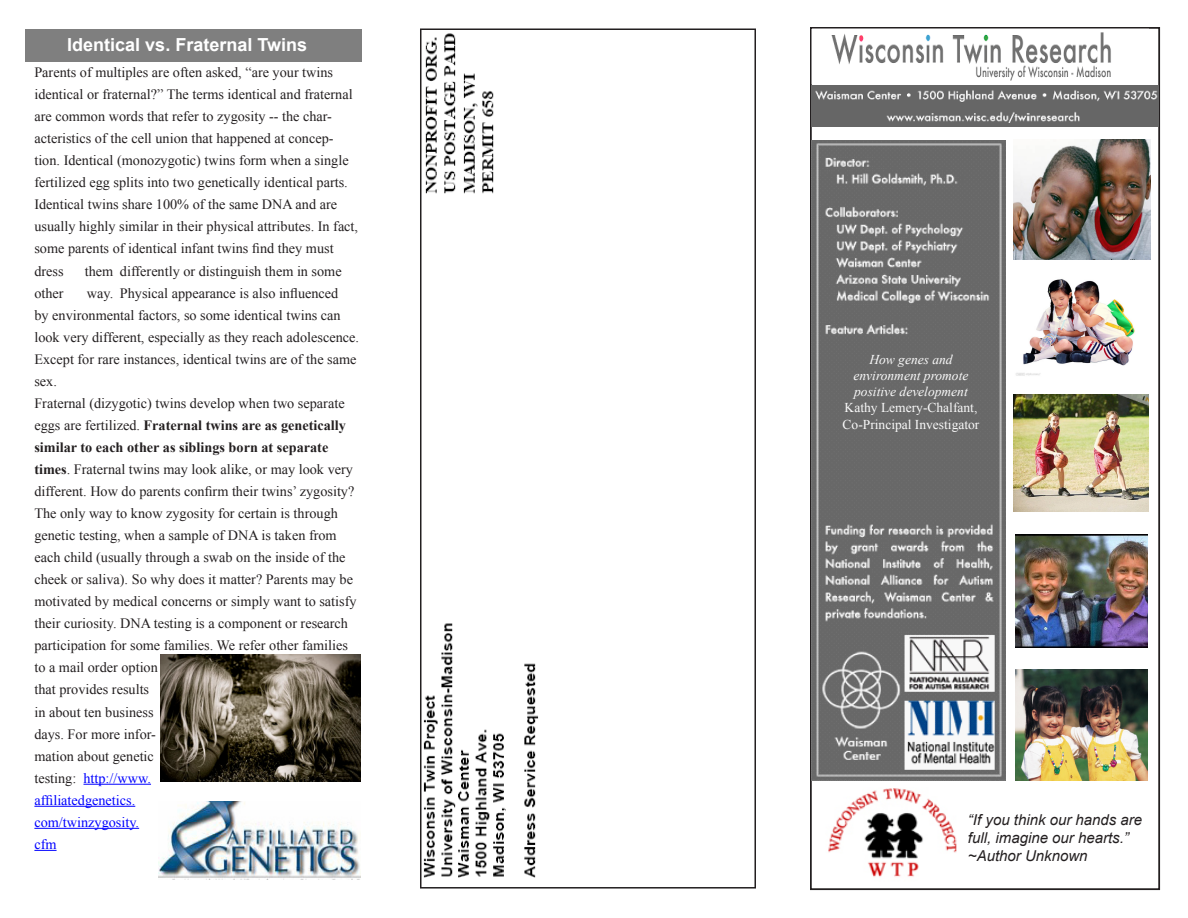
<style>
.page{position:relative;width:1188px;height:918px;background:#fff}
.page>*{position:absolute;margin:0;border:0;box-sizing:border-box;transform-origin:0 0}
.t1{font:700 18px "Arial";color:#fff}
.t2{font:italic 15px/18px "Arial";color:#231f20}
.t3{font:14.25px/22px "Times New Roman";color:#231f20}
.t4{font:italic 13.5px/16.2px "Times New Roman";color:#f9f9f9;text-align:center}
.t5{font:13.5px/16.2px "Times New Roman";color:#f9f9f9}
.s1{font-weight:700}
.s2{color:#00f}
</style>
<div class="page">
<img style="left:831px;top:32px;width:280px;height:49px">
<div style="left:810px;top:27px;width:350px;height:863px;border:2px solid #231f20"></div>
<img style="left:423px;top:33px;width:116px;height:845px">
<div style="left:420px;top:28px;width:336px;height:861px;border:2px solid #231f20"></div>
<img style="left:1014px;top:140px;width:136px;height:119px">
<img style="left:1014px;top:394px;width:135px;height:118px">
<img style="left:1016px;top:279px;width:119px;height:97px">
<img style="left:828px;top:788px;width:129px;height:89px">
<img style="left:812px;top:140px;width:193px;height:640px">
<img style="left:812px;top:86px;width:347px;height:41px">
<img style="left:1015px;top:534px;width:133px;height:113px">
<img style="left:1015px;top:669px;width:133px;height:112px">
<hr style="left:83px;top:784px;width:68px;height:1px;background:#00f">
<hr style="left:34px;top:806px;width:101px;height:1px;background:#00f">
<hr style="left:34px;top:828px;width:105px;height:1px;background:#00f">
<svg style="left:34px;top:850px;width:23px;height:1px"></svg>
<div style="left:25px;top:29px;width:337px;height:33px;background:#7f7f7f"></div>
<img style="left:159px;top:801px;width:201px;height:78px">
<img style="left:160px;top:654px;width:200px;height:127px">
<p class="t1" style="left:67px;top:33px;width:241px">Identical vs. Fraternal Twins</p>
<p class="t3" style="left:34px;top:61px;width:325px">Parents of multiples are often asked, “are your twins identical or fraternal?” The terms identical and fraternal are common words that refer to zygosity -- the char&shy;acteristics of the cell union that happened at concep&shy;tion. Identical (monozygotic) twins form when a single fertilized egg splits into two genetically identical parts.<br>Identical twins share 100% of the same DNA and are usually highly similar in their physical attributes. In fact, some parents of identical infant twins find they must dress</p>
<p class="t3" style="left:85px;top:260px;width:258px">them differently or distinguish them in some</p>
<p class="t3" style="left:34px;top:282px;width:326px;text-indent:52px">way. Physical appearance is also influenced<br>by environmental factors, so some identical twins can look very different, especially as they reach adolescence.<br>Except for rare instances, identical twins are of the same sex.</p>
<p class="t3" style="left:34px;top:392px;width:324px">Fraternal (dizygotic) twins develop when two separate eggs are fertilized. <span class="s1">Fraternal twins are as genetically similar to each other as siblings born at separate times</span>. Fraternal twins may look alike, or may look very different. How do parents confirm their twins’ zygosity?<br>The only way to know zygosity for certain is through genetic testing, when a sample of DNA is taken from each child (usually through a swab on the inside of the cheek or saliva). So why does it matter? Parents may be motivated by medical concerns or simply want to satisfy their curiosity. DNA testing is a component or research participation for some families. We refer other families to a mail order option<br>that provides results<br>in about ten business<br>days. For more infor-<br>mation about genetic<br>testing: <span class="s2">http://www.<br>affiliatedgenetics.<br>com/twinzygosity.<br>cfm</span></p>
<p class="t3" style="left:34px;top:282px;width:31px">other</p>
<p class="t4" style="left:854px;top:351px;width:116px">How genes and environment promote positive development</p>
<p class="t5" style="left:843px;top:400px;width:138px">Kathy Lemery-Chalfant,<br>Co-Principal Investigator</p>
<p class="t2" style="left:968px;top:811px;width:176px">“If you think our hands are full, imagine our hearts.” ~Author Unknown</p>
</div>
